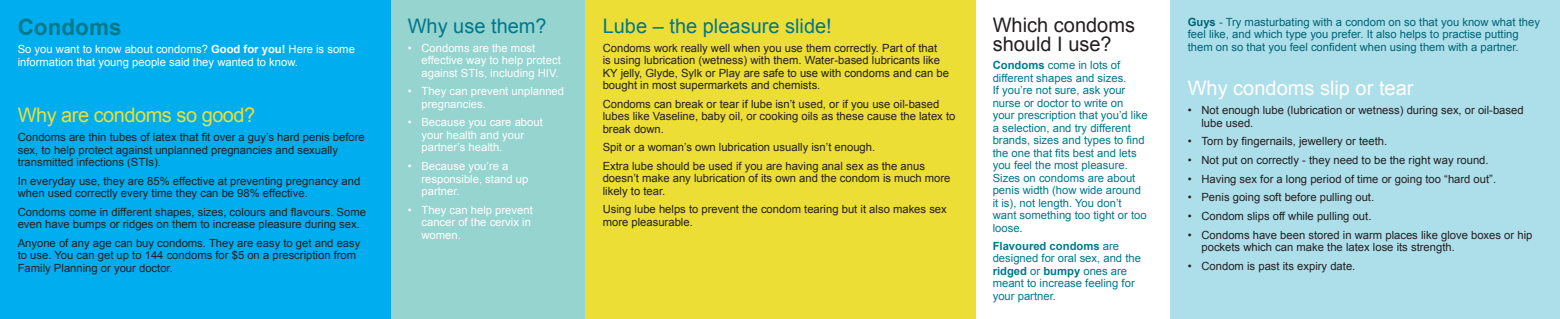
<style>
.page{position:relative;width:1560px;height:319px;background:#fff}
.page>*{position:absolute;margin:0;border:0;box-sizing:border-box;transform-origin:0 0}
.mh_18pt{font:700 22.5px "Arial";color:#00788b}
.mh_16pt{font:20px "Arial";color:#00788b}
.mh_16pt-2{font:20px/18.8px "Arial";color:#231f20}
.mh_16pt-3{font:20px "Arial";color:#fff}
.mh_16pt-white{font:20px "Arial";letter-spacing:-.025em;color:#ecde34}
.n_9pt{font:11.25px/12.5px "Arial";color:#231f20}
.n_9pt-2{font:11.25px/12.5px "Arial";color:#00788b}
.n_9pt-3{font:11.25px/12.5px "Arial";color:#fff}
.n_9pt-4{font:11.25px/12.5px "Arial";color:#006474}
.s1{font-weight:700}
</style>
<div class="page">
<div style="left:1169px;top:0;width:390px;height:319px;background:#addfeb"></div>
<div style="left:390px;top:0;width:195px;height:319px;background:#95d4cf"></div>
<div style="left:780px;top:0;width:194px;height:319px;background:#ecde34"></div>
<div style="left:0;top:0;width:390px;height:319px;background:#00aeef"></div>
<div style="left:585px;top:0;width:195px;height:319px;background:#ecde34"></div>
<p class="mh_18pt" style="left:18px;top:12px;width:105px">Condoms</p>
<p class="n_9pt-3" style="left:18px;top:43px;width:338px">So you want to know about condoms? <span class="s1">Good for you!</span> Here is some information that young people said they wanted to know.</p>
<p class="mh_16pt-white" style="left:18px;top:102px;width:239px">Why are condoms so good?</p>
<p class="n_9pt" style="left:18px;top:131px;width:348px">Condoms are thin tubes of latex that fit over a guy’s hard penis before sex, to help protect against unplanned pregnancies and sexually transmitted infections (STIs).</p>
<p class="n_9pt" style="left:18px;top:175px;width:344px">In everyday use, they are 85% effective at preventing pregnancy and when used correctly every time they can be 98% effective.</p>
<p class="n_9pt" style="left:18px;top:206px;width:350px">Condoms come in different shapes, sizes, colours and flavours. Some even have bumps or ridges on them to increase pleasure during sex.</p>
<p class="n_9pt" style="left:18px;top:237px;width:344px">Anyone of any age can buy condoms. They are easy to get and easy to use. You can get up to 144 condoms for $5 on a prescription from<br>Family Planning or your doctor.</p>
<p class="mh_16pt" style="left:407px;top:13px;width:140px">Why use them?</p>
<p class="n_9pt-3" style="left:421px;top:41px;width:141px;text-indent:-14px">• Condoms are the most effective way to help protect against STIs, including HIV.</p>
<p class="n_9pt-3" style="left:421px;top:85px;width:144px;text-indent:-14px">• They can prevent unplanned pregnancies.</p>
<p class="n_9pt-3" style="left:421px;top:116px;width:123px;text-indent:-14px">• Because you care about your health and your partner’s health.</p>
<p class="n_9pt-3" style="left:421px;top:160px;width:108px;text-indent:-14px">• Because you’re a responsible, stand up partner.</p>
<p class="n_9pt-3" style="left:421px;top:204px;width:113px;text-indent:-14px">• They can help prevent cancer of the cervix in women.</p>
<p class="mh_16pt" style="left:602px;top:13px;width:231px">Lube – the pleasure slide!</p>
<p class="n_9pt" style="left:602px;top:41px;width:347px">Condoms work really well when you use them correctly. Part of that<br>is using lubrication (wetness) with them. Water-based lubricants like KY jelly, Glyde, Sylk or Play are safe to use with condoms and can be bought in most supermarkets and chemists.</p>
<p class="n_9pt" style="left:602px;top:97px;width:354px">Condoms can break or tear if lube isn’t used, or if you use oil-based lubes like Vaseline, baby oil, or cooking oils as these cause the latex to break down.</p>
<p class="n_9pt" style="left:602px;top:141px;width:274px">Spit or a woman’s own lubrication usually isn’t enough.</p>
<p class="n_9pt" style="left:602px;top:159px;width:349px">Extra lube should be used if you are having anal sex as the anus doesn’t make any lubrication of its own and the condom is much more likely to tear.</p>
<p class="n_9pt" style="left:602px;top:203px;width:345px">Using lube helps to prevent the condom tearing but it also makes sex more pleasurable.</p>
<p class="mh_16pt-2" style="left:992px;top:16px;width:144px">Which condoms should I use?</p>
<p class="n_9pt-2" style="left:992px;top:59px;width:157px"><span class="s1">Condoms</span> come in lots of different shapes and sizes.<br>If you’re not sure, ask your nurse or doctor to write on your prescription that you’d like a selection, and try different brands, sizes and types to find the one that fits best and lets you feel the most pleasure.<br>Sizes on condoms are about penis width (how wide around it is), not length. You don’t want something too tight or too loose.</p>
<p class="n_9pt-2" style="left:992px;top:240px;width:150px"><span class="s1">Flavoured condoms</span> are designed for oral sex, and the <span class="s1">ridged</span> or <span class="s1">bumpy</span> ones are meant to increase feeling for your partner.</p>
<p class="n_9pt-4" style="left:1187px;top:16px;width:354px"><span class="s1">Guys</span> - Try masturbating with a condom on so that you know what they feel like, and which type you prefer. It also helps to practise putting them on so that you feel confident when using them with a partner.</p>
<p class="mh_16pt-3" style="left:1187px;top:75px;width:227px">Why condoms slip or tear</p>
<p class="n_9pt" style="left:1201px;top:104px;width:324px;text-indent:-14px">• Not enough lube (lubrication or wetness) during sex, or oil-based lube used.</p>
<p class="n_9pt" style="left:1187px;top:135px;width:201px">• Torn by fingernails, jewellery or teeth.</p>
<p class="n_9pt" style="left:1187px;top:154px;width:302px">• Not put on correctly - they need to be the right way round.</p>
<p class="n_9pt" style="left:1187px;top:172px;width:310px">• Having sex for a long period of time or going too “hard out”.</p>
<p class="n_9pt" style="left:1187px;top:191px;width:188px">• Penis going soft before pulling out.</p>
<p class="n_9pt" style="left:1187px;top:210px;width:185px">• Condom slips off while pulling out.</p>
<p class="n_9pt" style="left:1201px;top:229px;width:332px;text-indent:-14px">• Condoms have been stored in warm places like glove boxes or hip pockets which can make the latex lose its strength.</p>
<p class="n_9pt" style="left:1187px;top:260px;width:169px">• Condom is past its expiry date.</p>
</div>
